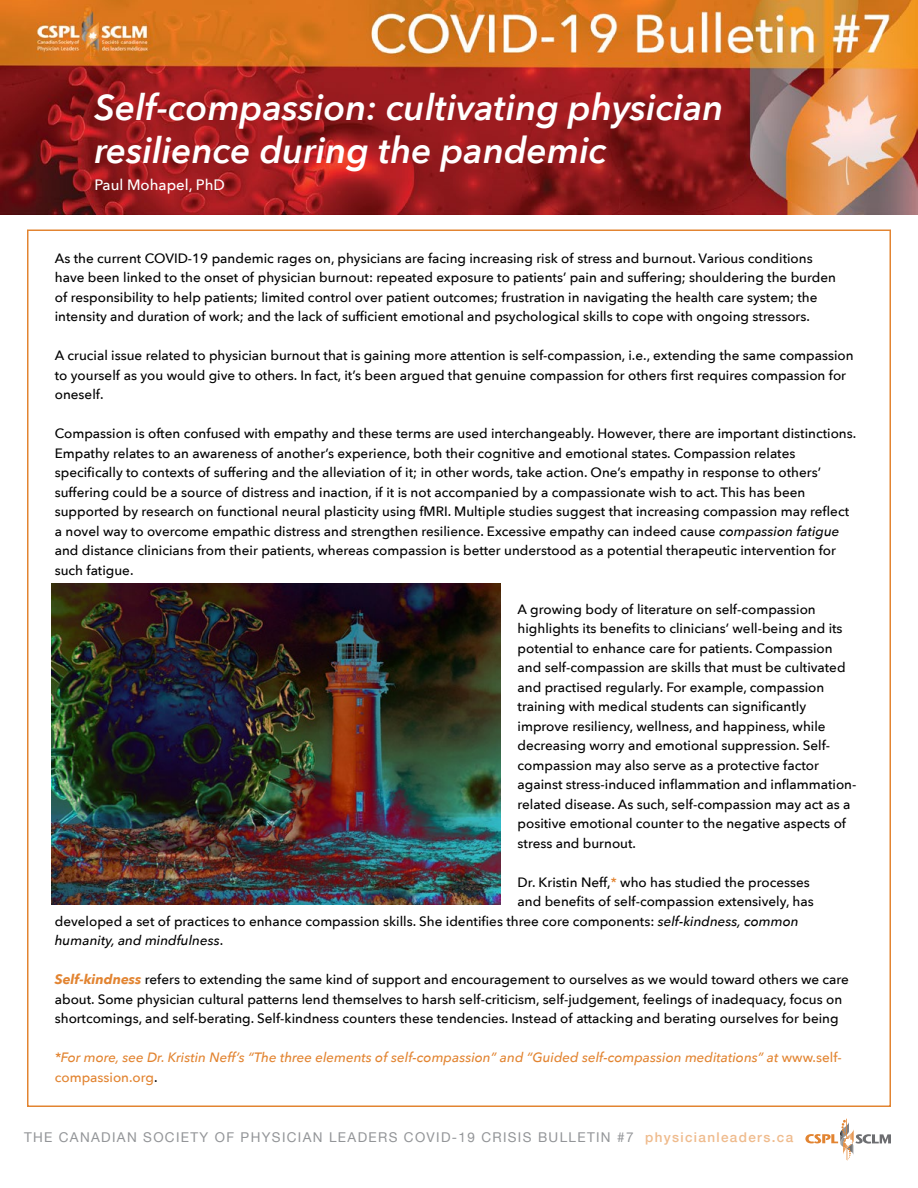
<style>
.page{position:relative;width:918px;height:1188px;background:#fff}
.page>*{position:absolute;margin:0;border:0;box-sizing:border-box;transform-origin:0 0}
.t1{font:italic 600 36px/43.2px "Avenir Next";color:#fff}
.t2{font:500 15px "Avenir Next";color:#fff}
.t3{font:500 13.5px/19.5px "Avenir Next";color:#000}
.t4{font:italic 500 13.5px/19.5px "Avenir Next";color:#e28431}
.t5{font:13.5px "Helvetica Neue";letter-spacing:.1em;color:#939598}
.t6{font:italic 500 13.5px "Avenir Next";color:#000}
.s1{font-style:italic}
.s2{color:#e28431}
.s3{font-style:normal}
.s4{font-weight:700;font-style:italic;color:#e28431}
.s5{font-style:normal;color:#000}
.s6{font-weight:500;color:#efbb8d}
</style>
<div class="page">
<svg style="left:805px;top:1118px;width:86px;height:42px"></svg>
<img style="left:0;top:0;width:918px;height:215px">
<img style="left:52px;top:584px;width:449px;height:320px">
<h1 class="t1" style="left:94px;top:85px;width:631px">Self-compassion: cultivating physician resilience during the pandemic</h1>
<p class="t2" style="left:94px;top:172px;width:132px">Paul Mohapel, PhD</p>
<p class="t3" style="left:55px;top:248px;width:783px">As the current COVID-19 pandemic rages on, physicians are facing increasing risk of stress and burnout. Various conditions have been linked to the onset of physician burnout: repeated exposure to patients’ pain and suffering; shouldering the burden of responsibility to help patients; limited control over patient outcomes; frustration in navigating the health care system; the intensity and duration of work; and the lack of sufficient emotional and psychological skills to cope with ongoing stressors.</p>
<p class="t3" style="left:55px;top:345px;width:800px">A crucial issue related to physician burnout that is gaining more attention is self-compassion, i.e., extending the same compassion to yourself as you would give to others. In fact, it’s been argued that genuine compassion for others first requires compassion for oneself.</p>
<p class="t3" style="left:55px;top:423px;width:803px">Compassion is often confused with empathy and these terms are used interchangeably. However, there are important distinctions.<br>Empathy relates to an awareness of another’s experience, both their cognitive and emotional states. Compassion relates specifically to contexts of suffering and the alleviation of it; in other words, take action. One’s empathy in response to others’ suffering could be a source of distress and inaction, if it is not accompanied by a compassionate wish to act. This has been supported by research on functional neural plasticity using fMRI. Multiple studies suggest that increasing compassion may reflect a novel way to overcome empathic distress and strengthen resilience. Excessive empathy can indeed cause <span class="s1">compassion fatigue </span>and distance clinicians from their patients, whereas compassion is better understood as a potential therapeutic intervention for such fatigue.</p>
<p class="t3" style="left:518px;top:599px;width:340px">A growing body of literature on self-compassion highlights its benefits to clinicians’ well-being and its potential to enhance care for patients. Compassion and self-compassion are skills that must be cultivated and practised regularly. For example, compassion training with medical students can significantly improve resiliency, wellness, and happiness, while decreasing worry and emotional suppression. Self&shy;compassion may also serve as a protective factor against stress-induced inflammation and inflammation&shy;related disease. As such, self-compassion may act as a positive emotional counter to the negative aspects of stress and burnout.</p>
<p class="t3" style="left:518px;top:872px;width:294px">Dr. Kristin Neff,<span class="s2">*</span> who has studied the processes</p>
<p class="t3" style="left:518px;top:891px;width:298px">and benefits of self-compassion extensively, has</p>
<p class="t3" style="left:55px;top:911px;width:745px">developed a set of practices to enhance compassion skills. She identifies three core components: <span class="s1">self-kindness, common</span></p>
<p class="t6" style="left:55px;top:929px;width:170px">humanity, and mindfulness<span class="s3">.</span></p>
<p class="t3" style="left:55px;top:969px;width:796px"><span class="s4">Self-kindness</span> refers to extending the same kind of support and encouragement to ourselves as we would toward others we care about. Some physician cultural patterns lend themselves to harsh self-criticism, self-judgement, feelings of inadequacy, focus on shortcomings, and self-berating. Self-kindness counters these tendencies. Instead of attacking and berating ourselves for being</p>
<p class="t4" style="left:55px;top:1047px;width:789px">*For more, see Dr. Kristin Neff’s “The three elements of self-compassion” and “Guided self-compassion meditations” at <span class="s3">www.self&shy;compassion.org</span><span class="s5">.</span></p>
<p class="t5" style="left:24px;top:1127px;width:771px">THE CANADIAN SOCIETY OF PHYSICIAN LEADERS COVID-19 CRISIS BULLETIN #7 <span class="s6">physicianleaders.ca</span></p>
</div>
